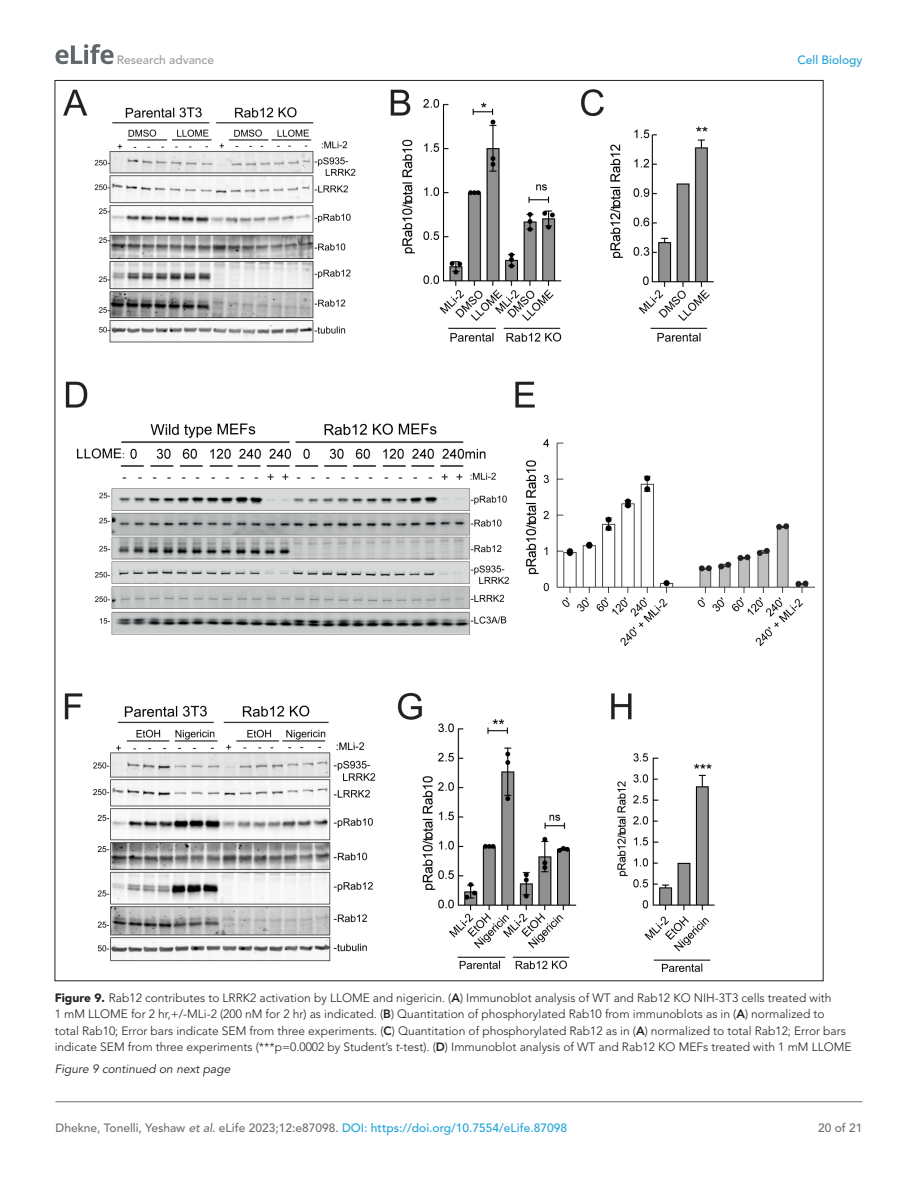
<style>
.page{position:relative;width:918px;height:1188px;background:#fff}
.page>*{position:absolute;margin:0;border:0;box-sizing:border-box;transform-origin:0 0}
.t1{font:300 12px/16.5px "Avenir LT Std";color:#231f20}
.t2{font:500 12px "Avenir LT Std";color:#6e6e70}
.t3{font:italic 12px "Avenir LT Std";color:#231f20}
.t4{font:500 12px "Avenir LT Std";color:#9a9a9a}
.t5{font:500 12px "Avenir LT Std";color:#1ea4d7}
.s1{font-weight:900}
.s2{font-weight:800}
.s3{font-style:italic}
.s4{color:#1ea4d7}
</style>
<div class="page">
<svg style="left:56px;top:44px;width:58px;height:20px"></svg>
<hr style="left:56px;top:1101px;width:806px;height:1px;background:#6e6e70">
<img style="left:64px;top:89px;width:750px;height:883px">
<p class="t4" style="left:117px;top:53px;width:99px">Research advance</p>
<p class="t5" style="left:797px;top:53px;width:67px">Cell Biology</p>
<p class="t1" style="left:55px;top:990px;width:798px"><span class="s1">Figure 9.</span> Rab12 contributes to LRRK2 activation by LLOME and nigericin. (<span class="s2">A</span>) Immunoblot analysis of WT and Rab12 KO NIH-3T3 cells treated with<br>1 mM LLOME for 2 hr,+/-MLi-2 (200 nM for 2 hr) as indicated. (<span class="s2">B</span>) Quantitation of phosphorylated Rab10 from immunoblots as in (<span class="s2">A</span>) normalized to total Rab10; Error bars indicate SEM from three experiments. (<span class="s2">C</span>) Quantitation of phosphorylated Rab12 as in (<span class="s2">A</span>) normalized to total Rab12; Error bars indicate SEM from three experiments (***p=0.0002 by Student’s <span class="s3">t</span>-test). (<span class="s2">D</span>) Immunoblot analysis of WT and Rab12 KO MEFs treated with 1 mM LLOME</p>
<p class="t3" style="left:55px;top:1062px;width:177px">Figure 9 continued on next page</p>
<p class="t2" style="left:56px;top:1121px;width:513px">Dhekne, Tonelli, Yeshaw <span class="s3">et al</span>. eLife 2023;12:e87098. <span class="s4">DOI: https://doi.org/10.7554/eLife.87098</span></p>
<p class="t2" style="left:818px;top:1121px;width:46px">20 of 21</p>
</div>
